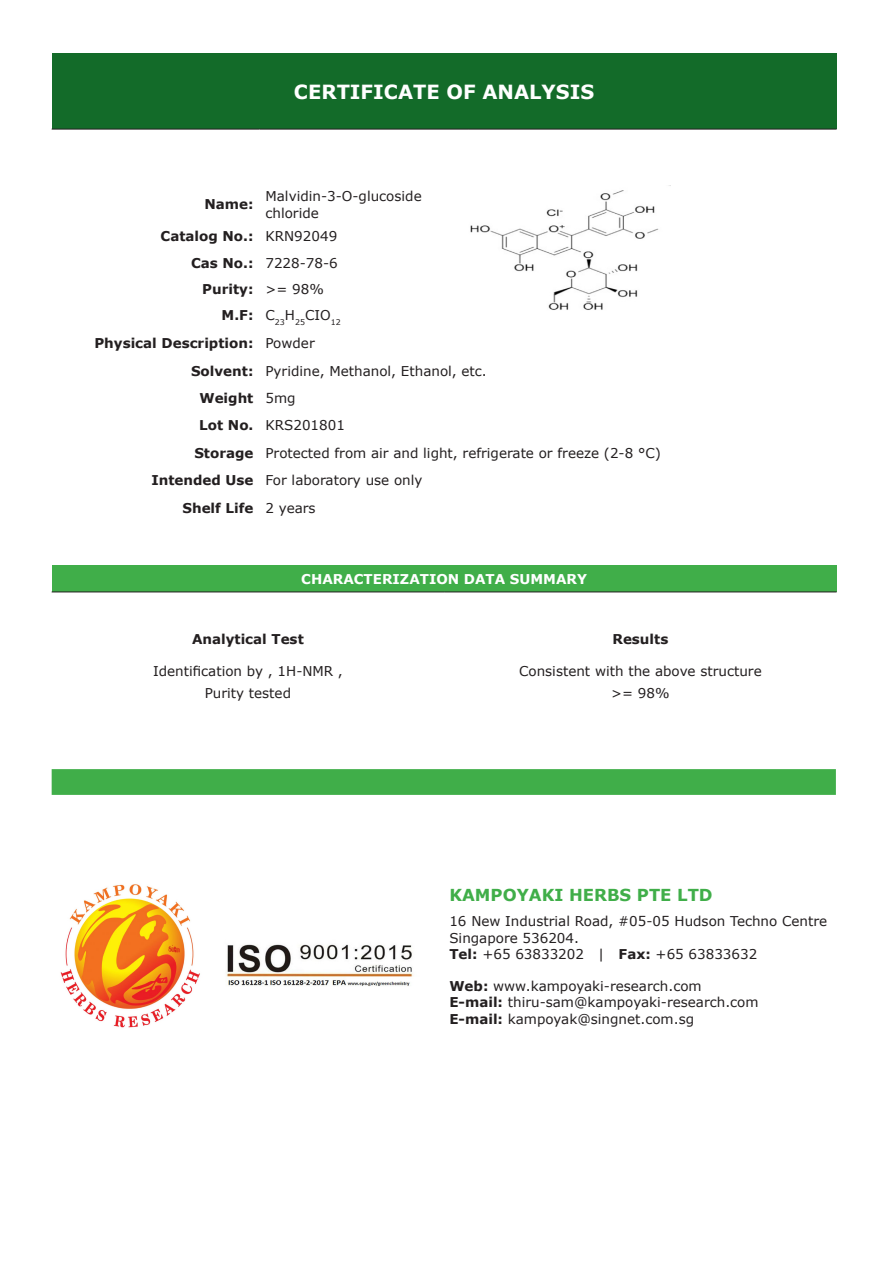
<style>
.page{position:relative;width:893px;height:1263px;background:#fff}
.page>*{position:absolute;margin:0;border:0;box-sizing:border-box;transform-origin:0 0}
.t1{font:700 19.5px "Verdana";color:#fff}
.t2{font:700 16.5px "Verdana";color:#40ae49}
.t3{font:13.5px/16.2px "Verdana";color:#231f20}
.t4{font:700 13.5px "Verdana";color:#231f20}
.t5{font:700 13.5px "Verdana";color:#fff}
.t6{font:7.8px "Verdana";color:#231f20}
.s1{font-weight:700}
</style>
<div class="page">
<div style="left:52px;top:53px;width:785px;height:76px;background:#136b29"></div>
<hr style="left:52px;top:129px;width:207px;height:1px;background:#231f20">
<hr style="left:259px;top:129px;width:209px;height:1px;background:#231f20">
<hr style="left:468px;top:129px;width:369px;height:1px;background:#231f20">
<img style="left:470px;top:190px;width:189px;height:120px">
<div style="left:52px;top:565px;width:785px;height:27px;background:#40ae49"></div>
<hr style="left:52px;top:592px;width:392px;height:1px;background:#231f20">
<hr style="left:444px;top:592px;width:393px;height:1px;background:#231f20">
<svg style="left:52px;top:769px;width:784px;height:26px"></svg>
<img style="left:60px;top:884px;width:140px;height:144px">
<img style="left:226px;top:944px;width:187px;height:42px">
<p class="t1" style="left:294px;top:79px;width:302px">CERTIFICATE OF ANALYSIS</p>
<p class="t4" style="left:204px;top:196px;width:51px">Name:</p>
<p class="t3" style="left:265px;top:188px;width:158px">Malvidin-3-O-glucoside chloride</p>
<p class="t4" style="left:161px;top:227px;width:94px">Catalog No.:</p>
<p class="t3" style="left:265px;top:228px;width:73px">KRN92049</p>
<p class="t4" style="left:191px;top:254px;width:64px">Cas No.:</p>
<p class="t3" style="left:265px;top:255px;width:74px">7228-78-6</p>
<p class="t4" style="left:202px;top:280px;width:53px">Purity:</p>
<p class="t3" style="left:265px;top:281px;width:60px">&gt;= 98%</p>
<p class="t4" style="left:222px;top:307px;width:33px">M.F:</p>
<p class="t6" style="left:265px;top:317px;width:77px"><sup>C</sup>23<sup>H</sup>25<sup>CIO</sup>12</p>
<p class="t4" style="left:94px;top:334px;width:161px">Physical Description:</p>
<p class="t3" style="left:265px;top:335px;width:51px">Powder</p>
<p class="t4" style="left:191px;top:362px;width:64px">Solvent:</p>
<p class="t3" style="left:265px;top:363px;width:223px">Pyridine, Methanol, Ethanol, etc.</p>
<p class="t4" style="left:199px;top:390px;width:56px">Weight</p>
<p class="t3" style="left:265px;top:391px;width:32px">5mg</p>
<p class="t4" style="left:199px;top:417px;width:56px">Lot No.</p>
<p class="t3" style="left:265px;top:418px;width:81px">KRS201801</p>
<p class="t4" style="left:194px;top:444px;width:61px">Storage</p>
<p class="t3" style="left:265px;top:445px;width:397px">Protected from air and light, refrigerate or freeze (2-8 °C)</p>
<p class="t4" style="left:151px;top:472px;width:104px">Intended Use</p>
<p class="t3" style="left:265px;top:473px;width:159px">For laboratory use only</p>
<p class="t4" style="left:182px;top:499px;width:72px">Shelf Life</p>
<p class="t3" style="left:265px;top:500px;width:52px">2 years</p>
<p class="t5" style="left:301px;top:570px;width:287px">CHARACTERIZATION DATA SUMMARY</p>
<p class="t4" style="left:192px;top:630px;width:113px">Analytical Test</p>
<p class="t4" style="left:612px;top:630px;width:57px">Results</p>
<p class="t3" style="left:153px;top:663px;width:191px">Identification by , 1H-NMR ,</p>
<p class="t3" style="left:519px;top:663px;width:244px">Consistent with the above structure</p>
<p class="t3" style="left:205px;top:685px;width:88px">Purity tested</p>
<p class="t3" style="left:611px;top:685px;width:60px">&gt;= 98%</p>
<p class="t2" style="left:449px;top:884px;width:265px">KAMPOYAKI HERBS PTE LTD</p>
<p class="t3" style="left:449px;top:914px;width:379px">16 New Industrial Road, #05-05 Hudson Techno Centre</p>
<p class="t3" style="left:449px;top:930px;width:131px">Singapore 536204.</p>
<p class="t3" style="left:449px;top:946px;width:309px"><span class="s1">Tel:</span> +65 63833202 | <span class="s1">Fax:</span> +65 63833632</p>
<p class="t3" style="left:449px;top:978px;width:254px"><span class="s1">Web:</span> www.kampoyaki-research.com</p>
<p class="t3" style="left:449px;top:995px;width:311px"><span class="s1">E-mail:</span> thiru-sam@kampoyaki-research.com</p>
<p class="t3" style="left:449px;top:1011px;width:246px"><span class="s1">E-mail:</span> kampoyak@singnet.com.sg</p>
</div>
